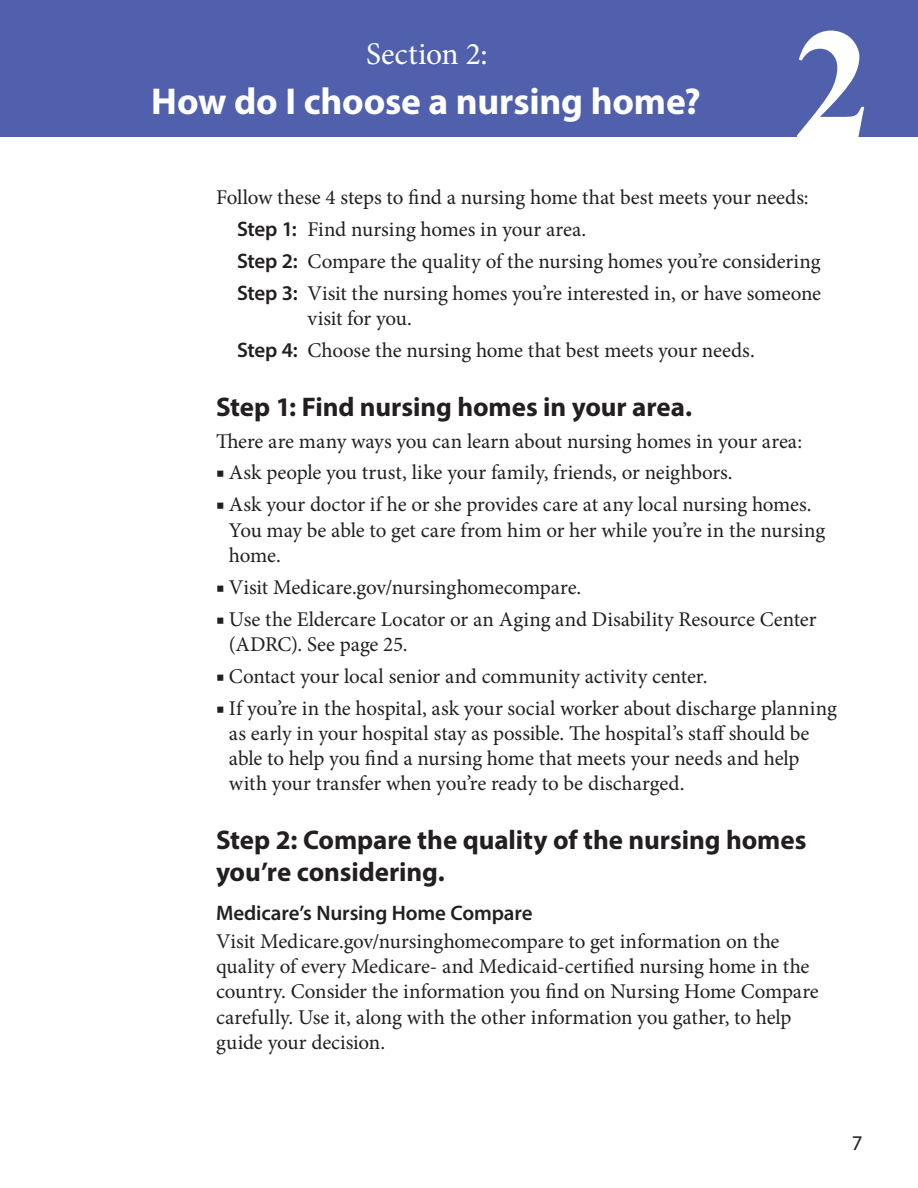
<style>
.page{position:relative;width:918px;height:1188px;background:#fff}
.page>*{position:absolute;margin:0;border:0;box-sizing:border-box;transform-origin:0 0}
.t1{font:700 157.5px "Times New Roman";color:#fff}
.section_title{font:700 37.5px "Myriad Pro";letter-spacing:-.005em;color:#fff}
.section_title-2{font:31.5px "Minion Pro";color:#fff}
.Heading_2{font:700 27px/32.4px "Myriad Pro";letter-spacing:-.005em;color:#231f20}
.TEXT{font:21px/25.2px "Minion Pro";letter-spacing:-.005em;color:#231f20}
.Heading_3{font:600 21px "Myriad Pro";letter-spacing:-.005em;color:#231f20}
.t2{font:21px "Myriad Pro";color:#231f20}
.s1{font-family:"Myriad Pro";font-weight:600}
</style>
<div class="page">
<div style="left:0;top:0;width:918px;height:137px;background:#5060ac"></div>
<p class="section_title-2" style="left:366px;top:33px;width:123px">Section 2:</p>
<p class="section_title" style="left:151px;top:77px;width:551px">How do I choose a nursing home?</p>
<h1 class="t1" style="left:793px;top:-25px;width:80px">2</h1>
<p class="TEXT" style="left:216px;top:185px;width:594px">Follow these 4 steps to find a nursing home that best meets your needs:</p>
<p class="TEXT" style="left:237px;top:217px;width:351px"><span class="s1">Step 1:</span> Find nursing homes in your area.</p>
<p class="TEXT" style="left:237px;top:249px;width:585px"><span class="s1">Step 2:</span> Compare the quality of the nursing homes you’re considering</p>
<p class="TEXT" style="left:307px;top:281px;width:515px;text-indent:-70px"><span class="s1">Step 3:</span> Visit the nursing homes you’re interested in, or have someone visit for you.</p>
<p class="TEXT" style="left:237px;top:338px;width:519px"><span class="s1">Step 4:</span> Choose the nursing home that best meets your needs.</p>
<p class="Heading_2" style="left:216px;top:389px;width:478px">Step 1: Find nursing homes in your area.</p>
<p class="TEXT" style="left:216px;top:428px;width:588px">There are many ways you can learn about nursing homes in your area:</p>
<p class="TEXT" style="left:216px;top:460px;width:518px">■ Ask people you trust, like your family, friends, or neighbors.</p>
<p class="TEXT" style="left:229px;top:492px;width:598px;text-indent:-13px">■ Ask your doctor if he or she provides care at any local nursing homes.<br>You may be able to get care from him or her while you’re in the nursing home.</p>
<p class="TEXT" style="left:216px;top:575px;width:367px">■ Visit Medicare.gov/nursinghomecompare.</p>
<p class="TEXT" style="left:216px;top:607px;width:602px">■ Use the Eldercare Locator or an Aging and Disability Resource Center</p>
<p class="TEXT" style="left:229px;top:632px;width:180px">(ADRC). See page 25.</p>
<p class="TEXT" style="left:216px;top:664px;width:493px">■ Contact your local senior and community activity center.</p>
<p class="TEXT" style="left:229px;top:696px;width:610px;text-indent:-13px">■ If you’re in the hospital, ask your social worker about discharge planning as early in your hospital stay as possible. The hospital’s staff should be able to help you find a nursing home that meets your needs and help with your transfer when you’re ready to be discharged.</p>
<p class="Heading_2" style="left:216px;top:823px;width:592px">Step 2: Compare the quality of the nursing homes you’re considering.</p>
<p class="Heading_3" style="left:216px;top:899px;width:318px">Medicare’s Nursing Home Compare</p>
<p class="TEXT" style="left:216px;top:929px;width:565px">Visit Medicare.gov/nursinghomecompare to get information on the</p>
<p class="TEXT" style="left:216px;top:954px;width:604px">quality of every Medicare- and Medicaid-certified nursing home in the country. Consider the information you find on Nursing Home Compare carefully. Use it, along with the other information you gather, to help guide your decision.</p>
<p class="t2" style="left:852px;top:1130px;width:12px">7</p>
</div>
